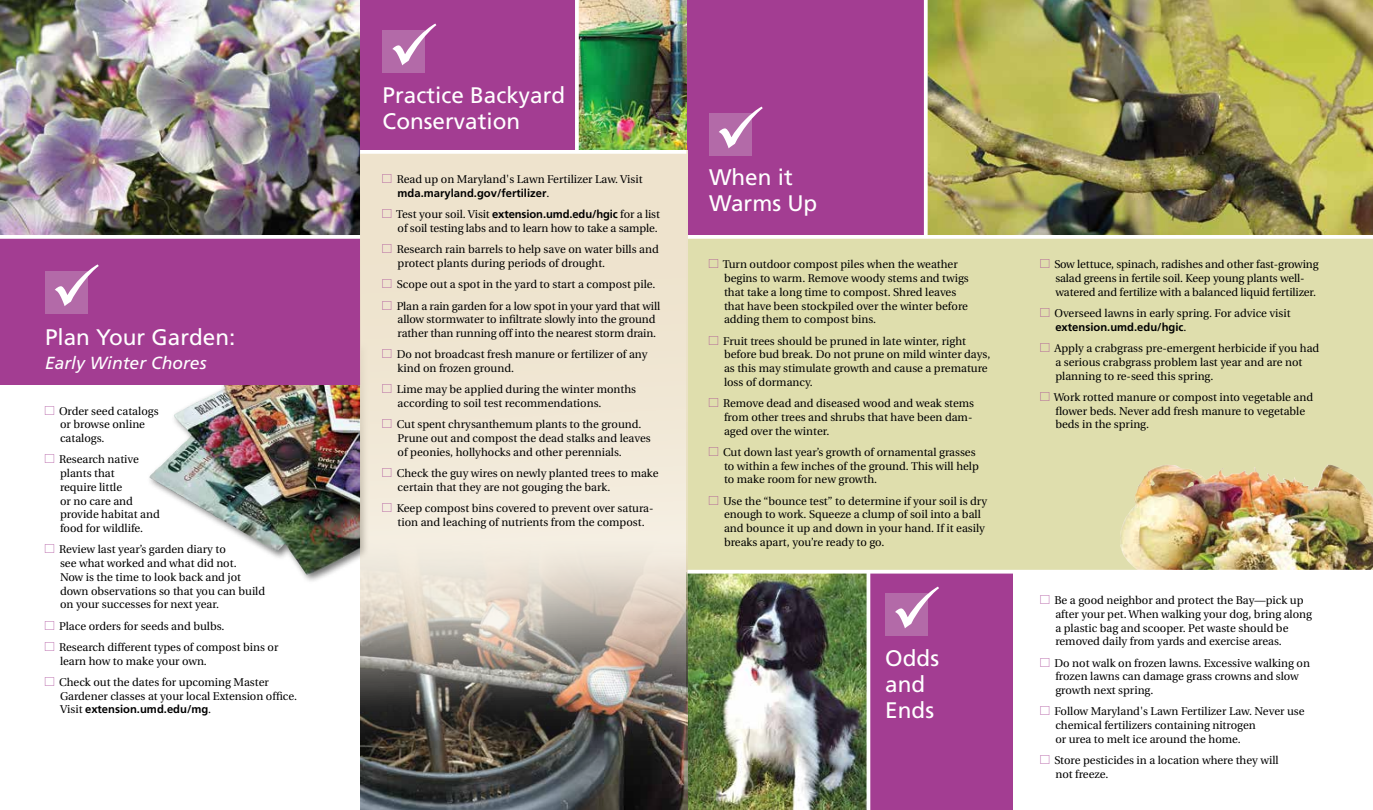
<style>
.page{position:relative;width:1373px;height:810px;background:#fff}
.page>*{position:absolute;margin:0;border:0;box-sizing:border-box;transform-origin:0 0}
.t1{font:22.5px/26.2px "Frutiger";color:#fff}
.t2{font:italic 17.5px "Frutiger";color:#fff}
.t3{font:11.25px/13.8px "Utopia";color:#000}
.t4{font:700 11.25px "Frutiger";color:#000}
.s1{font-family:"Carta";color:#a33d92}
.s2{font-family:"Utopia";font-weight:400}
.s3{font-family:"Frutiger";font-weight:700}
</style>
<div class="page">
<div style="left:686px;top:230px;width:686px;height:341px;background:#dfdead"></div>
<img style="left:927px;top:0;width:445px;height:235px">
<div style="left:686px;top:0;width:239px;height:235px;background:#a33d92"></div>
<hr style="left:924px;top:0;width:3px;height:236px;background:#fff">
<div style="left:709px;top:114px;width:42px;height:42px;background:#b36aa8"></div>
<img style="left:149px;top:385px;width:211px;height:190px">
<div style="left:785px;top:571px;width:227px;height:239px;background:#a33d92"></div>
<img style="left:0;top:0;width:360px;height:235px">
<div style="left:0;top:238px;width:360px;height:147px;background:#a33d92"></div>
<svg style="left:0;top:235px;width:1372px;height:4px;fill:#fff"></svg>
<img style="left:1119px;top:464px;width:253px;height:106px">
<img style="left:688px;top:574px;width:178px;height:236px">
<hr style="left:686px;top:570px;width:686px;height:4px;background:#fff">
<svg style="left:866px;top:573px;width:4px;height:237px"></svg>
<div style="left:45px;top:271px;width:43px;height:43px;background:#b36aa8"></div>
<div style="left:885px;top:594px;width:43px;height:42px;background:#b36aa8"></div>
<img style="left:360px;top:785px;width:328px;height:25px">
<svg style="left:360px;top:150px;width:328px;height:635px;background:#cdc4b5"></svg>
<img style="left:579px;top:0;width:107px;height:150px">
<div style="left:360px;top:0;width:217px;height:150px;background:#a33d92"></div>
<svg style="left:575px;top:0;width:4px;height:150px"></svg>
<svg style="left:360px;top:150px;width:326px;height:4px"></svg>
<div style="left:382px;top:31px;width:43px;height:42px;background:#b36aa8"></div>
<svg style="left:718px;top:113px;width:34px;height:35px"></svg>
<svg style="left:895px;top:593px;width:33px;height:1px"></svg>
<svg style="left:392px;top:30px;width:33px;height:1px"></svg>
<h1 class="t1" style="left:45px;top:324px;width:192px">Plan Your Garden:</h1>
<h2 class="t2" style="left:45px;top:352px;width:163px">Early Winter Chores</h2>
<p class="t3" style="left:60px;top:404px;width:100px;text-indent:-15px"><span class="s1">l</span> Order seed catalogs or browse online catalogs.</p>
<p class="t3" style="left:60px;top:453px;width:101px;text-indent:-15px"><span class="s1">l</span> Research native plants that<br>require little<br>or no care and provide habitat and food for wildlife.</p>
<p class="t3" style="left:60px;top:543px;width:207px;text-indent:-15px"><span class="s1">l</span> Review last year’s garden diary to<br>see what worked and what did not.<br>Now is the time to look back and jot down observations so that you can build on your successes for next year.</p>
<p class="t3" style="left:45px;top:615px;width:235px;line-height:21.2px"><span class="s1">l</span> Place orders for seeds and bulbs.<br><span class="s1">l</span> Research different types of compost bins or</p>
<p class="t3" style="left:45px;top:650px;width:225px;line-height:21.2px;text-indent:15px">learn how to make your own.<br><span class="s1">l</span> Check out the dates for upcoming Master</p>
<p class="t3" style="left:60px;top:689px;width:238px">Gardener classes at your local Extension office.</p>
<p class="t4" style="left:60px;top:703px;width:153px"><span class="s2">Visit</span> extension.umd.edu/mg<span class="s2">.</span></p>
<h1 class="t1" style="left:382px;top:82px;width:184px">Practice Backyard<br>Conservation</h1>
<p class="t3" style="left:382px;top:173px;width:261px"><span class="s1">l</span> Read up on Maryland's Lawn Fertilizer Law. Visit</p>
<p class="t4" style="left:397px;top:187px;width:153px">mda.maryland.gov/fertilizer<span class="s2">.</span></p>
<p class="t3" style="left:382px;top:208px;width:279px;text-align:right"><span class="s1">l</span> Test your soil. Visit <span class="s3">extension.umd.edu/hgic</span> for a list of soil testing labs and to learn how to take a sample.</p>
<p class="t3" style="left:397px;top:243px;width:263px;text-indent:-15px"><span class="s1">l</span> Research rain barrels to help save on water bills and protect plants during periods of drought.</p>
<p class="t3" style="left:382px;top:274px;width:279px;line-height:21.2px"><span class="s1">l</span> Scope out a spot in the yard to start a compost pile. <span class="s1">l</span> Plan a rain garden for a low spot in your yard that will</p>
<p class="t3" style="left:397px;top:313px;width:260px">allow stormwater to infiltrate slowly into the ground rather than running off into the nearest storm drain.</p>
<p class="t3" style="left:397px;top:348px;width:251px;text-indent:-15px"><span class="s1">l</span> Do not broadcast fresh manure or fertilizer of any kind on frozen ground.</p>
<p class="t3" style="left:397px;top:383px;width:240px;text-indent:-15px"><span class="s1">l</span> Lime may be applied during the winter months according to soil test recommendations.</p>
<p class="t3" style="left:397px;top:418px;width:255px;text-indent:-15px"><span class="s1">l</span> Cut spent chrysanthemum plants to the ground.<br>Prune out and compost the dead stalks and leaves of peonies, hollyhocks and other perennials.</p>
<p class="t3" style="left:397px;top:467px;width:262px;text-indent:-15px"><span class="s1">l</span> Check the guy wires on newly planted trees to make certain that they are not gouging the bark.</p>
<p class="t3" style="left:382px;top:502px;width:272px;text-align:center"><span class="s1">l</span> Keep compost bins covered to prevent over satura&shy;tion and leaching of nutrients from the compost.</p>
<h1 class="t1" style="left:709px;top:164px;width:110px">When it<br>Warms Up</h1>
<p class="t3" style="left:724px;top:258px;width:246px;text-indent:-15px"><span class="s1">l</span> Turn outdoor compost piles when the weather begins to warm. Remove woody stems and twigs that take a long time to compost. Shred leaves that have been stockpiled over the winter before adding them to compost bins.</p>
<p class="t3" style="left:724px;top:334px;width:268px;text-indent:-15px"><span class="s1">l</span> Fruit trees should be pruned in late winter, right before bud break. Do not prune on mild winter days, as this may stimulate growth and cause a premature loss of dormancy.</p>
<p class="t3" style="left:724px;top:397px;width:252px;text-indent:-15px"><span class="s1">l</span> Remove dead and diseased wood and weak stems from other trees and shrubs that have been dam&shy;aged over the winter.</p>
<p class="t3" style="left:724px;top:445px;width:256px;text-indent:-15px"><span class="s1">l</span> Cut down last year’s growth of ornamental grasses to within a few inches of the ground. This will help to make room for new growth.</p>
<p class="t3" style="left:724px;top:494px;width:264px;text-indent:-15px"><span class="s1">l</span> Use the “bounce test” to determine if your soil is dry enough to work. Squeeze a clump of soil into a ball and bounce it up and down in your hand. If it easily breaks apart, you’re ready to go.</p>
<h1 class="t1" style="left:885px;top:645px;width:55px">Odds and<br>Ends</h1>
<p class="t3" style="left:1055px;top:258px;width:265px;text-indent:-15px"><span class="s1">l</span> Sow lettuce, spinach, radishes and other fast-growing salad greens in fertile soil. Keep young plants well&shy;watered and fertilize with a balanced liquid fertilizer.</p>
<p class="t3" style="left:1040px;top:307px;width:252px"><span class="s1">l</span> Overseed lawns in early spring. For advice visit</p>
<p class="t4" style="left:1055px;top:320px;width:133px">extension.umd.edu/hgic<span class="s2">.</span></p>
<p class="t3" style="left:1055px;top:342px;width:265px;text-indent:-15px"><span class="s1">l</span> Apply a crabgrass pre-emergent herbicide if you had a serious crabgrass problem last year and are not planning to re-seed this spring.</p>
<p class="t3" style="left:1055px;top:390px;width:259px;text-indent:-15px"><span class="s1">l</span> Work rotted manure or compost into vegetable and flower beds. Never add fresh manure to vegetable beds in the spring.</p>
<p class="t3" style="left:1055px;top:594px;width:258px;text-indent:-15px"><span class="s1">l</span> Be a good neighbor and protect the Bay—pick up after your pet. When walking your dog, bring along a plastic bag and scooper. Pet waste should be removed daily from yards and exercise areas.</p>
<p class="t3" style="left:1055px;top:656px;width:256px;text-indent:-15px"><span class="s1">l</span> Do not walk on frozen lawns. Excessive walking on frozen lawns can damage grass crowns and slow growth next spring.</p>
<p class="t3" style="left:1055px;top:705px;width:251px;text-indent:-15px"><span class="s1">l</span> Follow Maryland's Lawn Fertilizer Law. Never use chemical fertilizers containing nitrogen<br>or urea to melt ice around the home.</p>
<p class="t3" style="left:1055px;top:754px;width:225px;text-indent:-15px"><span class="s1">l</span> Store pesticides in a location where they will not freeze.</p>
</div>
